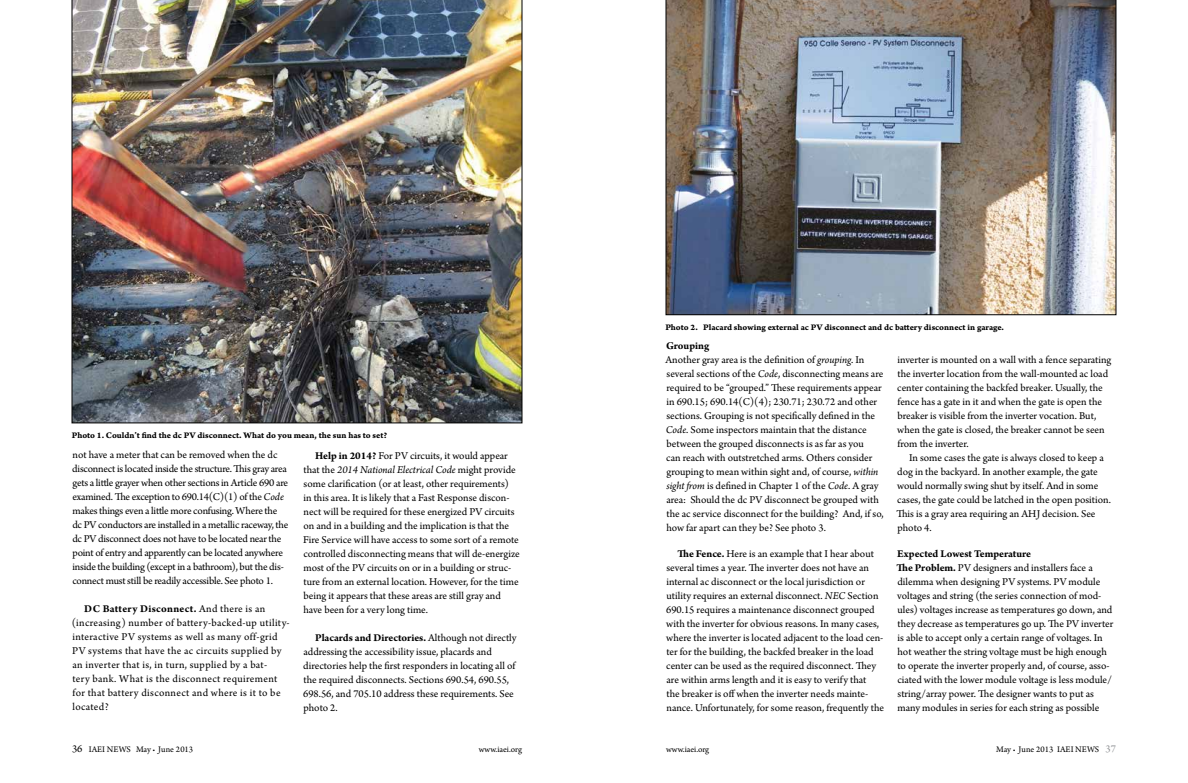
<style>
.page{position:relative;width:1188px;height:783px;background:#fff}
.page>*{position:absolute;margin:0;border:0;box-sizing:border-box;transform-origin:0 0}
.t1{font:11px/14px "Arno Pro";color:#000}
.t2{font:11px/14px "Arno Pro";letter-spacing:-.02em;color:#000}
.t3{font:11px/14px "Arno Pro";letter-spacing:.03em;color:#000}
.t4{font:9px "Arno Pro Bold Caption";letter-spacing:-.005em;color:#000}
.t5{font:9px "Arno Pro";color:#000}
.s1{font-style:italic}
.s2{font-weight:700}
.s3{font-size:11px}
.s4{font-size:14px}
.s5{font-size:11px;color:#939598}
</style>
<div class="page">
<img style="left:666px;top:0;width:450px;height:315px">
<img style="left:72px;top:0;width:450px;height:423px">
<p class="t4" style="left:72px;top:430px;width:317px">Photo 1. Couldn’t find the dc PV disconnect. What do you mean, the sun has to set?</p>
<p class="t2" style="left:72px;top:449px;width:218px">not have a meter that can be removed when the dc disconnect is located inside the structure. This gray area gets a little grayer when other sections in Article 690 are examined. The exception to 690.14(C)(1) of the <span class="s1">Code </span>makes things even a little more confusing. Where the dc PV conductors are installed in a metallic raceway, the dc PV disconnect does not have to be located near the point of entry and apparently can be located anywhere inside the building (except in a bathroom), but the dis&shy;connect must still be readily accessible. See photo 1.</p>
<p class="t3" style="left:72px;top:603px;width:220px;text-indent:13px"><span class="s2">DC Battery Disconnect.</span> And there is an (increasing) number of battery-backed-up utility&shy;interactive PV systems as well as many off-grid PV systems that have the ac circuits supplied by an inverter that is, in turn, supplied by a bat-<br>tery bank. What is the disconnect requirement for that battery disconnect and where is it to be located?</p>
<p class="t1" style="left:303px;top:449px;width:218px;text-indent:12px"><span class="s2">Help in 2014?</span> For PV circuits, it would appear that the <span class="s1">2014 National Electrical Code</span> might provide some clarification (or at least, other requirements)<br>in this area. It is likely that a Fast Response discon&shy;nect will be required for these energized PV circuits on and in a building and the implication is that the Fire Service will have access to some sort of a remote controlled disconnecting means that will de-energize most of the PV circuits on or in a building or struc&shy;ture from an external location. However, for the time being it appears that these areas are still gray and have been for a very long time.</p>
<p class="t1" style="left:303px;top:631px;width:215px;text-indent:12px"><span class="s2">Placards and Directories.</span> Although not directly addressing the accessibility issue, placards and directories help the first responders in locating all of the required disconnects. Sections 690.54, 690.55, 698.56, and 705.10 address these requirements. See photo 2.</p>
<p class="t4" style="left:665px;top:322px;width:340px">Photo 2. Placard showing external ac PV disconnect and dc battery disconnect in garage.</p>
<p class="t1" style="left:665px;top:339px;width:220px"><span class="s2">Grouping<br></span>Another gray area is the definition of <span class="s1">grouping</span>. In several sections of the <span class="s1">Code</span>, disconnecting means are required to be “grouped.” These requirements appear in 690.15; 690.14(C)(4); 230.71; 230.72 and other sections. Grouping is not specifically defined in the <span class="s1">Code</span>. Some inspectors maintain that the distance between the grouped disconnects is as far as you<br>can reach with outstretched arms. Others consider grouping to mean within sight and, of course, <span class="s1">within sight from</span> is defined in Chapter 1 of the <span class="s1">Code</span>. A gray area: Should the dc PV disconnect be grouped with the ac service disconnect for the building? And, if so, how far apart can they be? See photo 3.</p>
<p class="t1" style="left:666px;top:547px;width:219px;text-indent:11px"><span class="s2">The Fence.</span> Here is an example that I hear about several times a year. The inverter does not have an internal ac disconnect or the local jurisdiction or utility requires an external disconnect. <span class="s1">NEC</span> Section 690.15 requires a maintenance disconnect grouped with the inverter for obvious reasons. In many cases, where the inverter is located adjacent to the load cen&shy;ter for the building, the backfed breaker in the load center can be used as the required disconnect. They are within arms length and it is easy to verify that<br>the breaker is off when the inverter needs mainte&shy;nance. Unfortunately, for some reason, frequently the</p>
<p class="t1" style="left:897px;top:353px;width:216px">inverter is mounted on a wall with a fence separating the inverter location from the wall-mounted ac load center containing the backfed breaker. Usually, the fence has a gate in it and when the gate is open the breaker is visible from the inverter vocation. But, when the gate is closed, the breaker cannot be seen from the inverter.</p>
<p class="t1" style="left:896px;top:451px;width:216px;text-indent:13px">In some cases the gate is always closed to keep a dog in the backyard. In another example, the gate would normally swing shut by itself. And in some cases, the gate could be latched in the open position.<br>This is a gray area requiring an AHJ decision. See photo 4.</p>
<p class="t1" style="left:897px;top:547px;width:218px"><span class="s2">Expected Lowest Temperature<br>The Problem.</span> PV designers and installers face a dilemma when designing PV systems. PV module voltages and string (the series connection of mod&shy;ules) voltages increase as temperatures go down, and they decrease as temperatures go up. The PV inverter is able to accept only a certain range of voltages. In hot weather the string voltage must be high enough to operate the inverter properly and, of course, asso&shy;ciated with the lower module voltage is less module/ string/array power. The designer wants to put as many modules in series for each string as possible</p>
<p class="t5" style="left:72px;top:744px;width:123px"><span class="s3">36</span> IAEI NEWS May <span class="s4">.</span> June 2013</p>
<p class="t5" style="left:479px;top:744px;width:45px">www.iaei.org</p>
<p class="t5" style="left:666px;top:745px;width:45px">www.iaei.org</p>
<p class="t5" style="left:996px;top:745px;width:121px">May <span class="s4">.</span> June 2013 IAEI NEWS <span class="s5">37</span></p>
</div>
